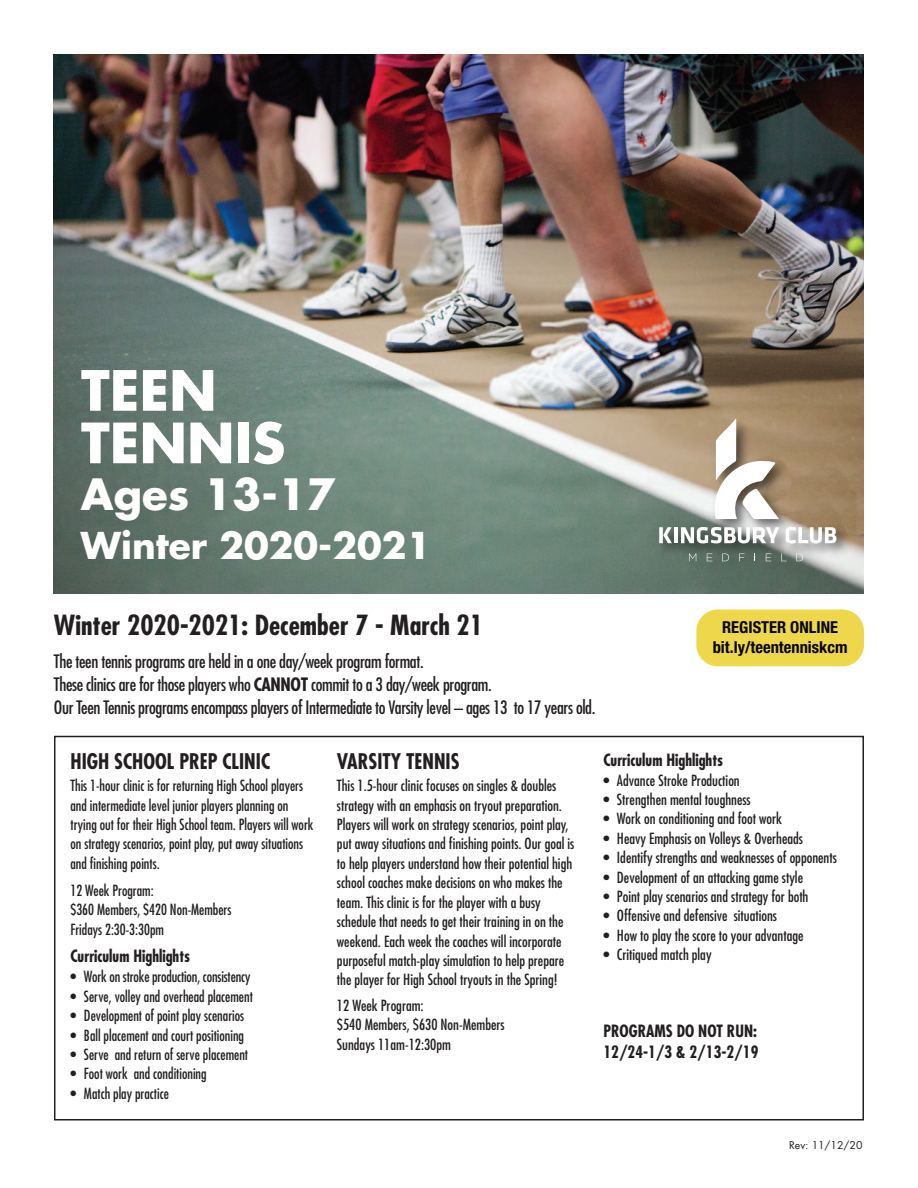
<style>
.page{position:relative;width:918px;height:1188px;background:#fff}
.page>*{position:absolute;margin:0;border:0;box-sizing:border-box;transform-origin:0 0}
.t1{font:700 54px/52.5px "Futura";color:#fff}
.t2{font:700 42px "Futura";color:#fff}
.t3{font:700 36px "Futura";color:#fff}
.t4{font:700 condensed 27px "Futura";color:#231f20}
.t5{font:700 condensed 21px "Futura";color:#231f20;scale:.96 1}
.t6{font:condensed 18px/23.2px "Futura";letter-spacing:-.02em;color:#231f20}
.t7{font:700 condensed 16.5px/20.9px "Futura";color:#231f20;scale:.96 1}
.t8{font:700 condensed 16.5px "Helvetica Neue";color:#080505}
.t9{font:condensed 15px/19.4px "Futura";color:#231f20}
.t10{font:condensed 15px/19.4px "Futura";color:#231f20;scale:.96 1}
.t11{font:10.5px "Futura";color:#231f20}
.s1{font-weight:700}
</style>
<div class="page">
<img style="left:54px;top:54px;width:810px;height:540px">
<div style="left:54px;top:736px;width:810px;height:384px;border:2px solid #231f20"></div>
<img style="left:652px;top:402px;width:203px;height:187px">
<svg style="left:659px;top:527px;width:13px;height:16px"></svg>
<hr style="left:674px;top:527px;width:4px;height:16px;background:#fff">
<svg style="left:681px;top:527px;width:98px;height:16px"></svg>
<svg style="left:786px;top:527px;width:50px;height:16px"></svg>
<svg style="left:689px;top:554px;width:7px;height:7px"></svg>
<svg style="left:707px;top:554px;width:5px;height:7px"></svg>
<svg style="left:722px;top:554px;width:7px;height:7px"></svg>
<svg style="left:739px;top:554px;width:6px;height:7px"></svg>
<svg style="left:766px;top:554px;width:5px;height:7px"></svg>
<svg style="left:781px;top:554px;width:5px;height:7px"></svg>
<svg style="left:796px;top:554px;width:7px;height:7px"></svg>
<svg style="left:710px;top:418px;width:69px;height:101px"></svg>
<div style="left:696px;top:610px;width:168px;height:56px;background:#eed74b;border-radius:22px"></div>
<p class="t1" style="left:81px;top:369px;width:206px">TEEN<br>TENNIS</p>
<p class="t2" style="left:81px;top:475px;width:256px">Ages 13-17</p>
<p class="t3" style="left:81px;top:530px;width:352px">Winter 2020-2021</p>
<p class="t4" style="left:54px;top:613px;width:430px">Winter 2020-2021: December 7 - March 21</p>
<p class="t6" style="left:54px;top:651px;width:543px">The teen tennis programs are held in a one day/week program format.<br>These clinics are for those players who <span class="s1">CANNOT</span> commit to a 3 day/week program.<br>Our Teen Tennis programs encompass players of Intermediate to Varsity level – ages 13 to 17 years old.</p>
<p class="t5" style="left:70px;top:752px;width:209px">HIGH SCHOOL PREP CLINIC</p>
<p class="t10" style="left:70px;top:777px;width:255px">This 1-hour clinic is for returning High School players and intermediate level junior players planning on trying out for their High School team. Players will work on strategy scenarios, point play, put away situations and finishing points.</p>
<p class="t10" style="left:70px;top:882px;width:169px">12 Week Program:<br>$360 Members, $420 Non-Members<br>Fridays 2:30-3:30pm</p>
<p class="t7" style="left:70px;top:947px;width:126px">Curriculum Highlights</p>
<p class="t10" style="left:70px;top:968px;width:189px">• Work on stroke production, consistency</p>
<p class="t10" style="left:70px;top:988px;width:192px">• Serve, volley and overhead placement</p>
<p class="t10" style="left:70px;top:1007px;width:182px">• Development of point play scenarios</p>
<p class="t10" style="left:70px;top:1027px;width:182px">• Ball placement and court positioning</p>
<p class="t10" style="left:70px;top:1046px;width:187px">• Serve and return of serve placement</p>
<p class="t10" style="left:70px;top:1065px;width:143px">• Foot work and conditioning</p>
<p class="t10" style="left:70px;top:1085px;width:104px">• Match play practice</p>
<p class="t5" style="left:337px;top:752px;width:129px">VARSITY TENNIS</p>
<p class="t9" style="left:337px;top:777px;width:239px">This 1.5-hour clinic focuses on singles &amp; doubles strategy with an emphasis on tryout preparation.<br>Players will work on strategy scenarios, point play, put away situations and finishing points. Our goal is to help players understand how their potential high school coaches make decisions on who makes the team. This clinic is for the player with a busy schedule that needs to get their training in on the weekend. Each week the coaches will incorporate purposeful match-play simulation to help prepare the player for High School tryouts in the Spring!</p>
<p class="t9" style="left:337px;top:997px;width:169px">12 Week Program:<br>$540 Members, $630 Non-Members<br>Sundays 11am-12:30pm</p>
<p class="t8" style="left:722px;top:622px;width:118px">REGISTER ONLINE</p>
<p class="t8" style="left:713px;top:642px;width:136px">bit.ly/teentenniskcm</p>
<p class="t7" style="left:603px;top:751px;width:126px">Curriculum Highlights</p>
<p class="t9" style="left:603px;top:772px;width:138px">• Advance Stroke Production</p>
<p class="t9" style="left:603px;top:791px;width:149px">• Strengthen mental toughness</p>
<p class="t9" style="left:603px;top:810px;width:180px">• Work on conditioning and foot work</p>
<p class="t9" style="left:603px;top:830px;width:201px">• Heavy Emphasis on Volleys &amp; Overheads</p>
<p class="t9" style="left:603px;top:849px;width:235px">• Identify strengths and weaknesses of opponents</p>
<p class="t9" style="left:603px;top:869px;width:201px">• Development of an attacking game style</p>
<p class="t9" style="left:603px;top:888px;width:206px">• Point play scenarios and strategy for both</p>
<p class="t9" style="left:603px;top:907px;width:175px">• Offensive and defensive situations</p>
<p class="t9" style="left:603px;top:927px;width:202px">• How to play the score to your advantage</p>
<p class="t9" style="left:603px;top:946px;width:110px">• Critiqued match play</p>
<p class="t7" style="left:603px;top:1022px;width:163px">PROGRAMS DO NOT RUN:<br>12/24-1/3 &amp; 2/13-2/19</p>
<p class="t11" style="left:789px;top:1140px;width:75px">Rev: 11/12/20</p>
</div>
